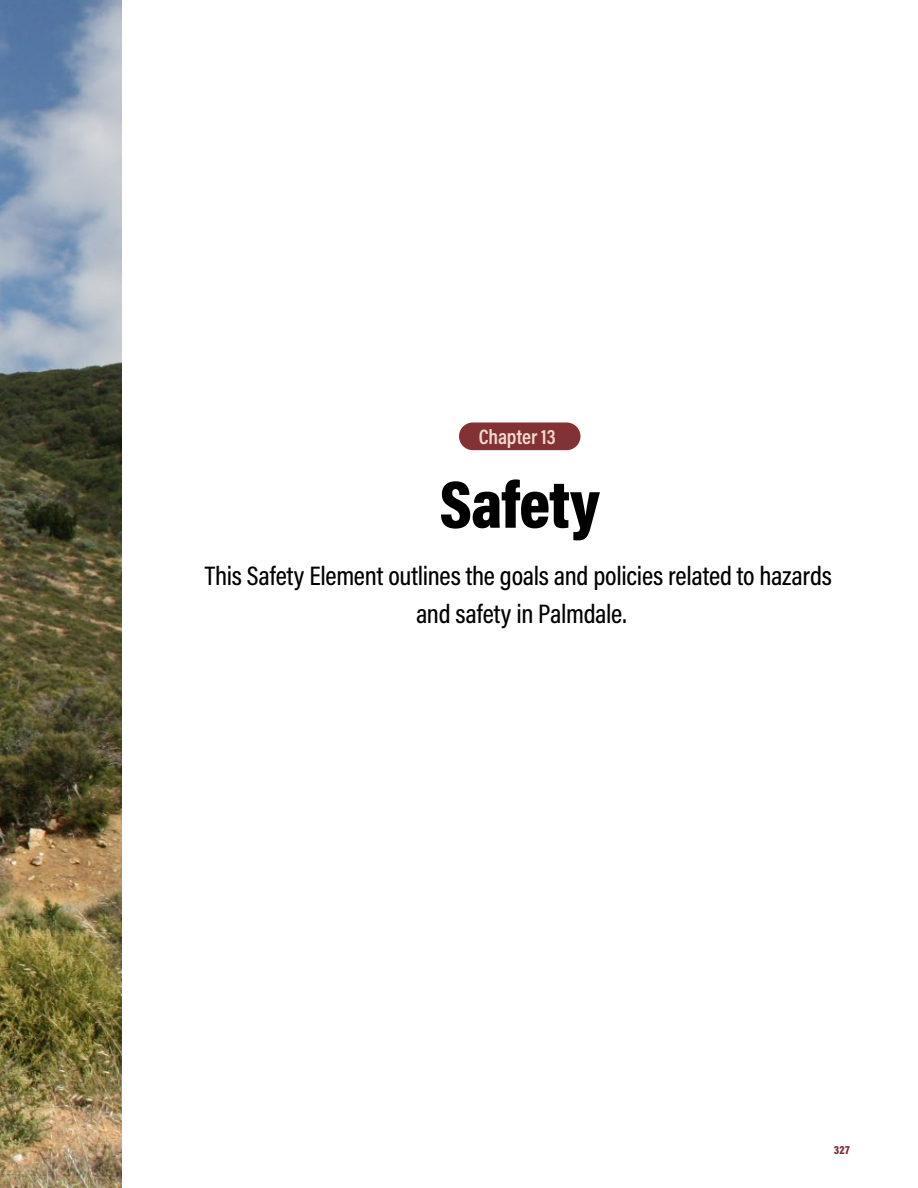
<style>
.page{position:relative;width:918px;height:1188px;background:#fff}
.page>*{position:absolute;margin:0;border:0;box-sizing:border-box;transform-origin:0 0}
.Chapter_Title{font:900 67.5px "Acumin Pro Cond";letter-spacing:-.01em;color:#000}
.Chapter_Title-Descri{font:500 27px/37.5px "Acumin Pro Cond";letter-spacing:-.01em;color:#000;text-align:center}
.t1{font:600 21px "Acumin Pro Cond";letter-spacing:-.005em;color:#f2dcc6}
.t2{font:900 12px "Acumin Pro Cond";color:#823135}
</style>
<div class="page">
<img style="left:0;top:0;width:122px;height:1188px">
<div style="left:459px;top:423px;width:121px;height:27px;background:#823135;border-radius:14px"></div>
<p class="t1" style="left:479px;top:423px;width:78px">Chapter 13</p>
<p class="Chapter_Title" style="left:440px;top:460px;width:162px">Safety</p>
<p class="Chapter_Title-Descri" style="left:205px;top:557px;width:629px">This Safety Element outlines the goals and policies related to hazards and safety in Palmdale.</p>
<p class="t2" style="left:834px;top:1142px;width:17px">327</p>
</div>
